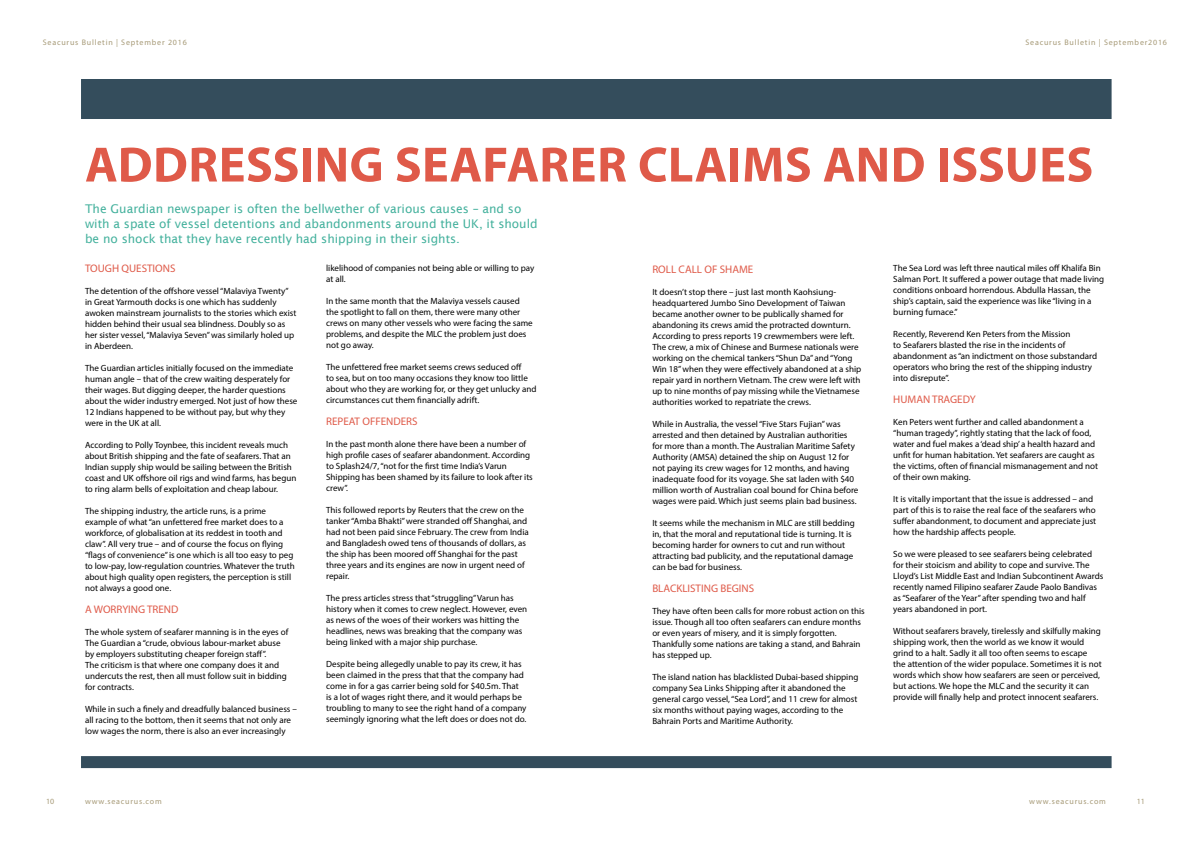
<style>
.page{position:relative;width:1191px;height:842px;background:#fff}
.page>*{position:absolute;margin:0;border:0;box-sizing:border-box;transform-origin:0 0}
.t1{font:700 50px "Myriad Pro";letter-spacing:.005em;color:#df5a49}
.t2{font:12px/15px "Lucida Sans";color:#44b19d}
.t3{font:11px "Myriad Pro";color:#df5a49}
.t4{font:9px/11px "Myriad Pro";color:#000}
.t5{font:8px "Myriad Pro";letter-spacing:.1em;color:#a69976}
</style>
<div class="page">
<div style="left:81px;top:79px;width:1030px;height:40px;background:#344d5c"></div>
<div style="left:81px;top:756px;width:1030px;height:12px;background:#344d5c"></div>
<p class="t5" style="left:43px;top:37px;width:146px">Seacurus Bulletin | September 2016</p>
<p class="t5" style="left:1025px;top:37px;width:143px">Seacurus Bulletin | September2016</p>
<h1 class="t1" style="left:85px;top:132px;width:1009px">ADDRESSING SEAFARER CLAIMS AND ISSUES</h1>
<h2 class="t2" style="left:85px;top:201px;width:454px">The Guardian newspaper is often the bellwether of various causes – and so with a spate of vessel detentions and abandonments around the UK, it should be no shock that they have recently had shipping in their sights.</h2>
<p class="t3" style="left:85px;top:262px;width:92px">TOUGH QUESTIONS</p>
<p class="t4" style="left:85px;top:286px;width:213px">The detention of the offshore vessel “Malaviya Twenty” in Great Yarmouth docks is one which has suddenly awoken mainstream journalists to the stories which exist hidden behind their usual sea blindness. Doubly so as her sister vessel, “Malaviya Seven” was similarly holed up in Aberdeen.</p>
<p class="t4" style="left:85px;top:363px;width:214px">The Guardian articles initially focused on the immediate human angle – that of the crew waiting desperately for their wages. But digging deeper, the harder questions about the wider industry emerged. Not just of how these 12 Indians happened to be without pay, but why they were in the UK at all.</p>
<p class="t4" style="left:85px;top:440px;width:213px">According to Polly Toynbee, this incident reveals much about British shipping and the fate of seafarers. That an Indian supply ship would be sailing between the British coast and UK offshore oil rigs and wind farms, has begun to ring alarm bells of exploitation and cheap labour.</p>
<p class="t4" style="left:85px;top:506px;width:211px">The shipping industry, the article runs, is a prime example of what “an unfettered free market does to a workforce, of globalisation at its reddest in tooth and claw”. All very true – and of course the focus on flying “flags of convenience” is one which is all too easy to peg to low-pay, low-regulation countries. Whatever the truth about high quality open registers, the perception is still not always a good one.</p>
<p class="t3" style="left:85px;top:603px;width:95px">A WORRYING TREND</p>
<p class="t4" style="left:85px;top:627px;width:205px">The whole system of seafarer manning is in the eyes of The Guardian a “crude, obvious labour-market abuse by employers substituting cheaper foreign staff”.<br>The criticism is that where one company does it and undercuts the rest, then all must follow suit in bidding for contracts.</p>
<p class="t4" style="left:85px;top:704px;width:213px">While in such a finely and dreadfully balanced business – all racing to the bottom, then it seems that not only are low wages the norm, there is also an ever increasingly</p>
<p class="t4" style="left:326px;top:262px;width:210px">likelihood of companies not being able or willing to pay at all.</p>
<p class="t4" style="left:326px;top:295px;width:208px">In the same month that the Malaviya vessels caused the spotlight to fall on them, there were many other crews on many other vessels who were facing the same problems, and despite the MLC the problem just does not go away.</p>
<p class="t4" style="left:326px;top:361px;width:212px">The unfettered free market seems crews seduced off<br>to sea, but on too many occasions they know too little about who they are working for, or they get unlucky and circumstances cut them financially adrift.</p>
<p class="t3" style="left:326px;top:414px;width:93px">REPEAT OFFENDERS</p>
<p class="t4" style="left:326px;top:438px;width:208px">In the past month alone there have been a number of high profile cases of seafarer abandonment. According to Splash24/7, “not for the first time India’s Varun Shipping has been shamed by its failure to look after its crew”.</p>
<p class="t4" style="left:326px;top:504px;width:204px">This followed reports by Reuters that the crew on the tanker “Amba Bhakti” were stranded off Shanghai, and had not been paid since February. The crew from India and Bangladesh owed tens of thousands of dollars, as the ship has been moored off Shanghai for the past three years and its engines are now in urgent need of repair.</p>
<p class="t4" style="left:326px;top:592px;width:203px">The press articles stress that “struggling” Varun has history when it comes to crew neglect. However, even as news of the woes of their workers was hitting the headlines, news was breaking that the company was being linked with a major ship purchase.</p>
<p class="t4" style="left:326px;top:658px;width:202px">Despite being allegedly unable to pay its crew, it has been claimed in the press that that the company had come in for a gas carrier being sold for $40.5m. That is a lot of wages right there, and it would perhaps be troubling to many to see the right hand of a company seemingly ignoring what the left does or does not do.</p>
<p class="t3" style="left:652px;top:262px;width:102px">ROLL CALL OF SHAME</p>
<p class="t4" style="left:652px;top:286px;width:210px">It doesn’t stop there – just last month Kaohsiung&shy;headquartered Jumbo Sino Development of Taiwan became another owner to be publically shamed for abandoning its crews amid the protracted downturn.<br>According to press reports 19 crewmembers were left.<br>The crew, a mix of Chinese and Burmese nationals were working on the chemical tankers “Shun Da” and “Yong Win 18” when they were effectively abandoned at a ship repair yard in northern Vietnam. The crew were left with up to nine months of pay missing while the Vietnamese authorities worked to repatriate the crews.</p>
<p class="t4" style="left:652px;top:418px;width:208px">While in Australia, the vessel “Five Stars Fujian” was arrested and then detained by Australian authorities for more than a month. The Australian Maritime Safety Authority (AMSA) detained the ship on August 12 for not paying its crew wages for 12 months, and having inadequate food for its voyage. She sat laden with $40 million worth of Australian coal bound for China before wages were paid. Which just seems plain bad business.</p>
<p class="t4" style="left:652px;top:517px;width:204px">It seems while the mechanism in MLC are still bedding in, that the moral and reputational tide is turning. It is becoming harder for owners to cut and run without attracting bad publicity, and the reputational damage can be bad for business.</p>
<p class="t3" style="left:652px;top:581px;width:103px">BLACKLISTING BEGINS</p>
<p class="t4" style="left:652px;top:605px;width:214px">They have often been calls for more robust action on this issue. Though all too often seafarers can endure months or even years of misery, and it is simply forgotten.<br>Thankfully some nations are taking a stand, and Bahrain has stepped up.</p>
<p class="t4" style="left:652px;top:671px;width:208px">The island nation has blacklisted Dubai-based shipping company Sea Links Shipping after it abandoned the general cargo vessel, “Sea Lord”, and 11 crew for almost six months without paying wages, according to the Bahrain Ports and Maritime Authority.</p>
<p class="t4" style="left:893px;top:262px;width:212px">The Sea Lord was left three nautical miles off Khalifa Bin Salman Port. It suffered a power outage that made living conditions onboard horrendous. Abdulla Hassan, the ship’s captain, said the experience was like “living in a burning furnace.”</p>
<p class="t4" style="left:893px;top:328px;width:205px">Recently, Reverend Ken Peters from the Mission<br>to Seafarers blasted the rise in the incidents of abandonment as “an indictment on those substandard operators who bring the rest of the shipping industry into disrepute”.</p>
<p class="t3" style="left:893px;top:393px;width:84px">HUMAN TRAGEDY</p>
<p class="t4" style="left:893px;top:416px;width:206px">Ken Peters went further and called abandonment a “human tragedy”, rightly stating that the lack of food, water and fuel makes a ‘dead ship’ a health hazard and unfit for human habitation. Yet seafarers are caught as the victims, often of financial mismanagement and not of their own making.</p>
<p class="t4" style="left:893px;top:493px;width:204px">It is vitally important that the issue is addressed – and part of this is to raise the real face of the seafarers who suffer abandonment, to document and appreciate just how the hardship affects people.</p>
<p class="t4" style="left:893px;top:548px;width:211px">So we were pleased to see seafarers being celebrated for their stoicism and ability to cope and survive. The Lloyd’s List Middle East and Indian Subcontinent Awards recently named Filipino seafarer Zaude Paolo Bandivas as “Seafarer of the Year” after spending two and half years abandoned in port.</p>
<p class="t4" style="left:893px;top:625px;width:210px">Without seafarers bravely, tirelessly and skilfully making shipping work, then the world as we know it would grind to a halt. Sadly it all too often seems to escape the attention of the wider populace. Sometimes it is not words which show how seafarers are seen or perceived, but actions. We hope the MLC and the security it can provide will finally help and protect innocent seafarers.</p>
<p class="t5" style="left:46px;top:796px;width:10px">10</p>
<p class="t5" style="left:85px;top:796px;width:78px">www.seacurus.com</p>
<p class="t5" style="left:1029px;top:796px;width:78px">www.seacurus.com</p>
<p class="t5" style="left:1136px;top:796px;width:10px">11</p>
</div>
